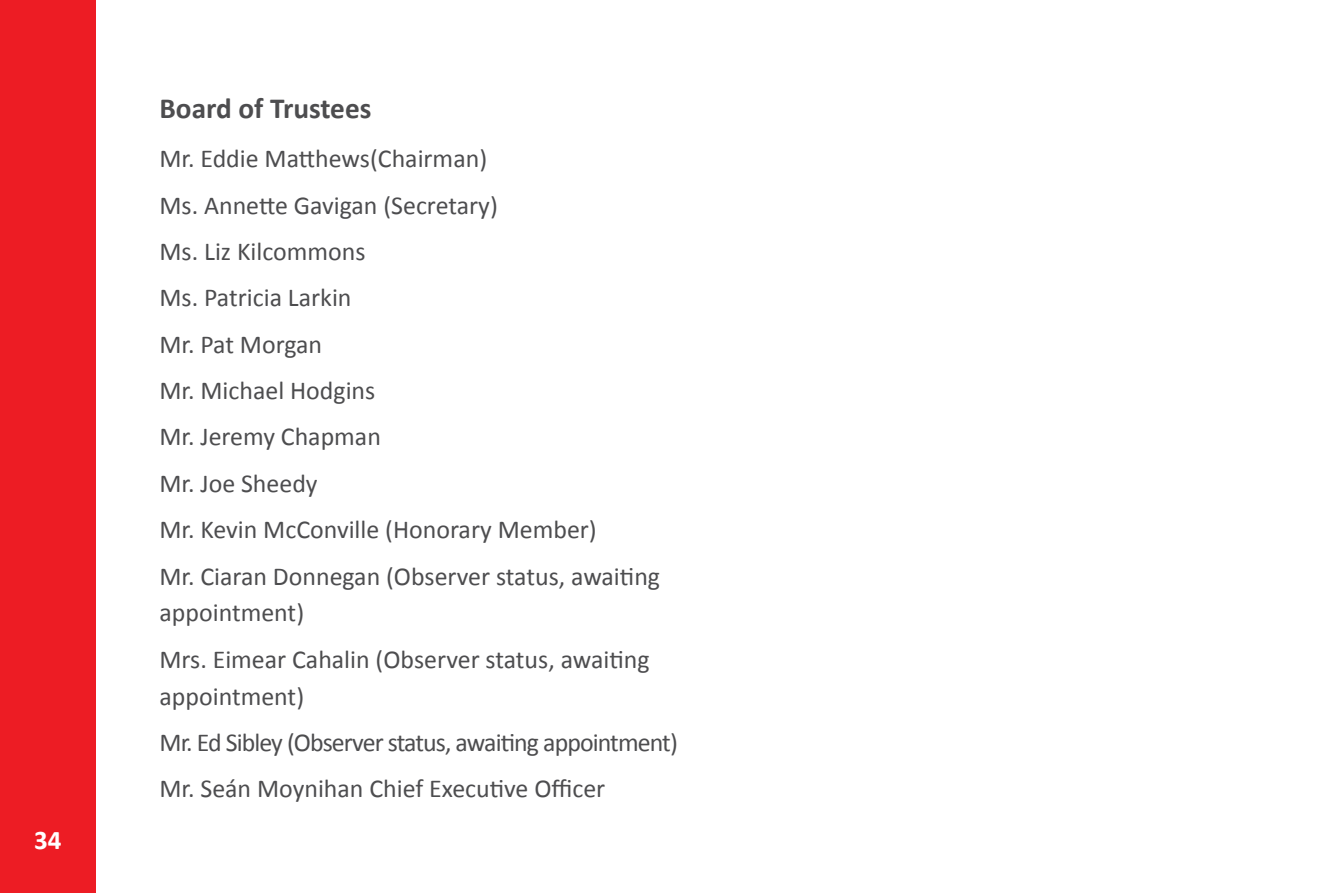
<style>
.page{position:relative;width:1340px;height:893px;background:#fff}
.page>*{position:absolute;margin:0;border:0;box-sizing:border-box;transform-origin:0 0}
.t1{font:700 29.25px "Calibri";color:#4d4d4f}
.t2{font:700 27px "Calibri";color:#fff}
.t3{font:25.88px/46.4px "Calibri";color:#4d4d4f}
.t4{font:25.88px/46.4px "Calibri";letter-spacing:-.025em;color:#4d4d4f}
</style>
<div class="page">
<div style="left:0;top:0;width:96px;height:893px;background:#ed1c24"></div>
<p class="t2" style="left:34px;top:823px;width:29px">34</p>
<p class="t1" style="left:159px;top:90px;width:213px">Board of Trustees</p>
<p class="t3" style="left:159px;top:135px;width:502px">Mr. Eddie Matthews(Chairman)<br>Ms. Annette Gavigan (Secretary)<br>Ms. Liz Kilcommons<br>Ms. Patricia Larkin<br>Mr. Pat Morgan<br>Mr. Michael Hodgins<br>Mr. Jeremy Chapman<br>Mr. Joe Sheedy<br>Mr. Kevin McConville (Honorary Member)<br>Mr. Ciaran Donnegan (Observer status, awaiting</p>
<p class="t3" style="left:159px;top:590px;width:491px">appointment)<br>Mrs. Eimear Cahalin (Observer status, awaiting</p>
<p class="t4" style="left:159px;top:673px;width:520px">appointment)<br>Mr. Ed Sibley (Observer status, awaiting appointment)<br>Mr. Seán Moynihan Chief Executive Officer</p>
</div>
